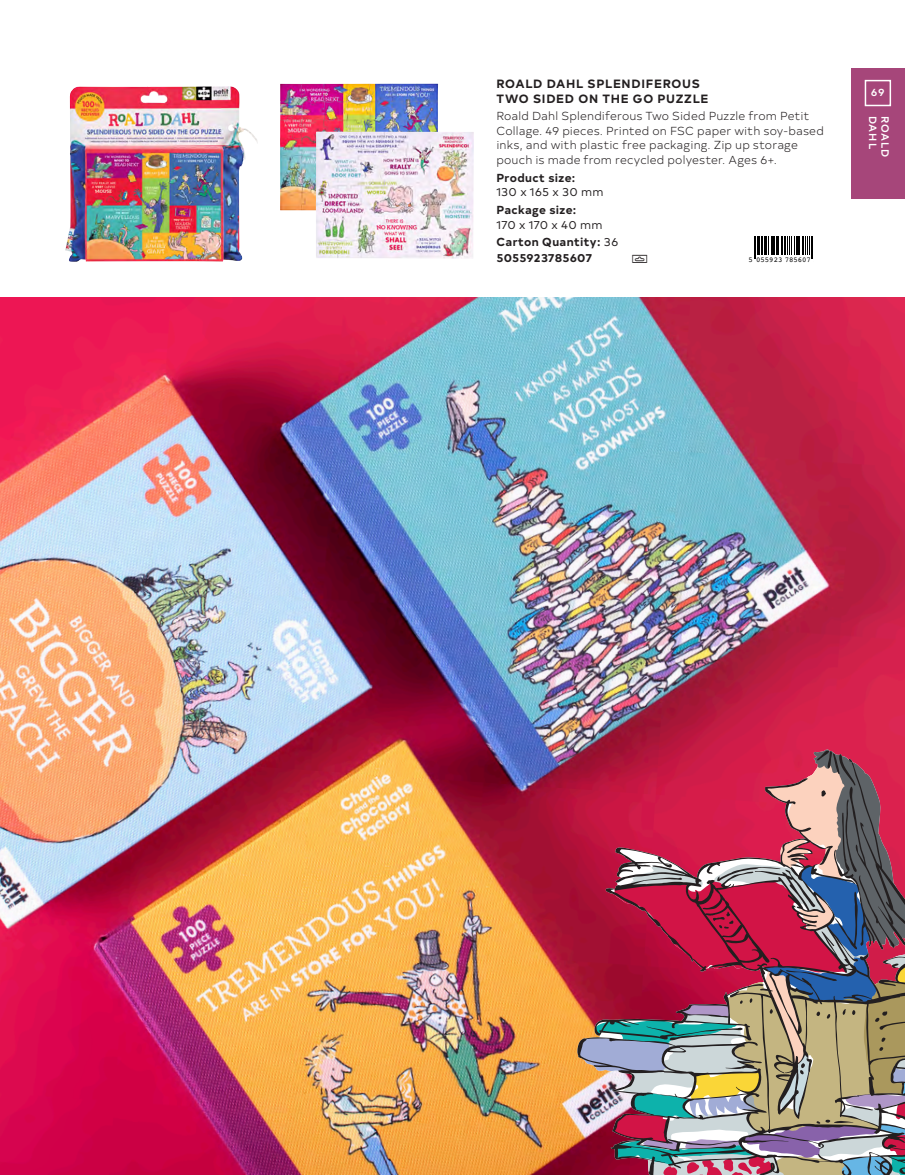
<style>
.page{position:relative;width:905px;height:1175px;background:#fff}
.page>*{position:absolute;margin:0;border:0;box-sizing:border-box;transform-origin:0 0}
._01_RPG_Title{font:700 12px/15px "Typold";letter-spacing:.055em;color:#231f20}
._02_RPG_Body{font:300 11.7px/14.5px "Typold";letter-spacing:.01em;color:#231f20}
._03_RPG_Box_Size___C{font:700 11.7px/14.5px "Typold";letter-spacing:.03em;color:#231f20}
.UK_-_Carton_QTY{font:700 11.7px "Typold";letter-spacing:.03em;color:#231f20}
._04_RPG_ISBN_Price{font:700 11.7px "Typold";letter-spacing:.015em;color:#231f20}
.t1{font:500 10.5px "Typold";letter-spacing:.1em;color:#fff}
.t2{font:7.35px "Arial";color:#000}
.s1{font-weight:400}
</style>
<div class="page">
<img style="left:0;top:298px;width:904px;height:876px">
<img style="left:280px;top:84px;width:158px;height:127px">
<img style="left:65px;top:86px;width:177px;height:176px">
<img style="left:316px;top:132px;width:158px;height:127px">
<svg style="left:754px;top:236px;width:59px;height:23px"></svg>
<div style="left:756px;top:255px;width:26px;height:7px;background:#fff"></div>
<div style="left:784px;top:255px;width:27px;height:7px;background:#fff"></div>
<svg style="left:579px;top:749px;width:325px;height:426px;background:#a65d6d"></svg>
<div style="left:851px;top:68px;width:53px;height:130px;background:#a6467a"></div>
<div style="left:864px;top:80px;width:27px;height:26px;border:2px solid #fff"></div>
<p class="_01_RPG_Title" style="left:496px;top:75px;width:213px">ROALD DAHL SPLENDIFEROUS<br>TWO SIDED ON THE GO PUZZLE</p>
<p class="_02_RPG_Body" style="left:496px;top:108px;width:329px">Roald Dahl Splendiferous Two Sided Puzzle from Petit Collage. 49 pieces. Printed on FSC paper with soy-based inks, and with plastic free packaging. Zip up storage pouch is made from recycled polyester. Ages 6+.</p>
<p class="_03_RPG_Box_Size___C" style="left:496px;top:169px;width:109px">Product size:<br><span class="s1">130 x 165 x 30 mm</span></p>
<p class="_03_RPG_Box_Size___C" style="left:496px;top:201px;width:108px">Package size:<br><span class="s1">170 x 170 x 40 mm</span></p>
<p class="UK_-_Carton_QTY" style="left:496px;top:232px;width:123px">Carton Quantity: <span class="s1">36</span></p>
<p class="_04_RPG_ISBN_Price" style="left:496px;top:248px;width:97px">5055923785607</p>
<p class="t2" style="left:748px;top:254px;width:72px">5 055923 785607 &gt;</p>
<p class="t1" style="left:870px;top:84px;width:15px">69</p>
<p class="t1" style="left:881px;top:116px;width:35px;rotate:90deg">DAHL</p>
<p class="t1" style="left:893px;top:116px;width:43px;rotate:90deg">ROALD</p>
</div>
